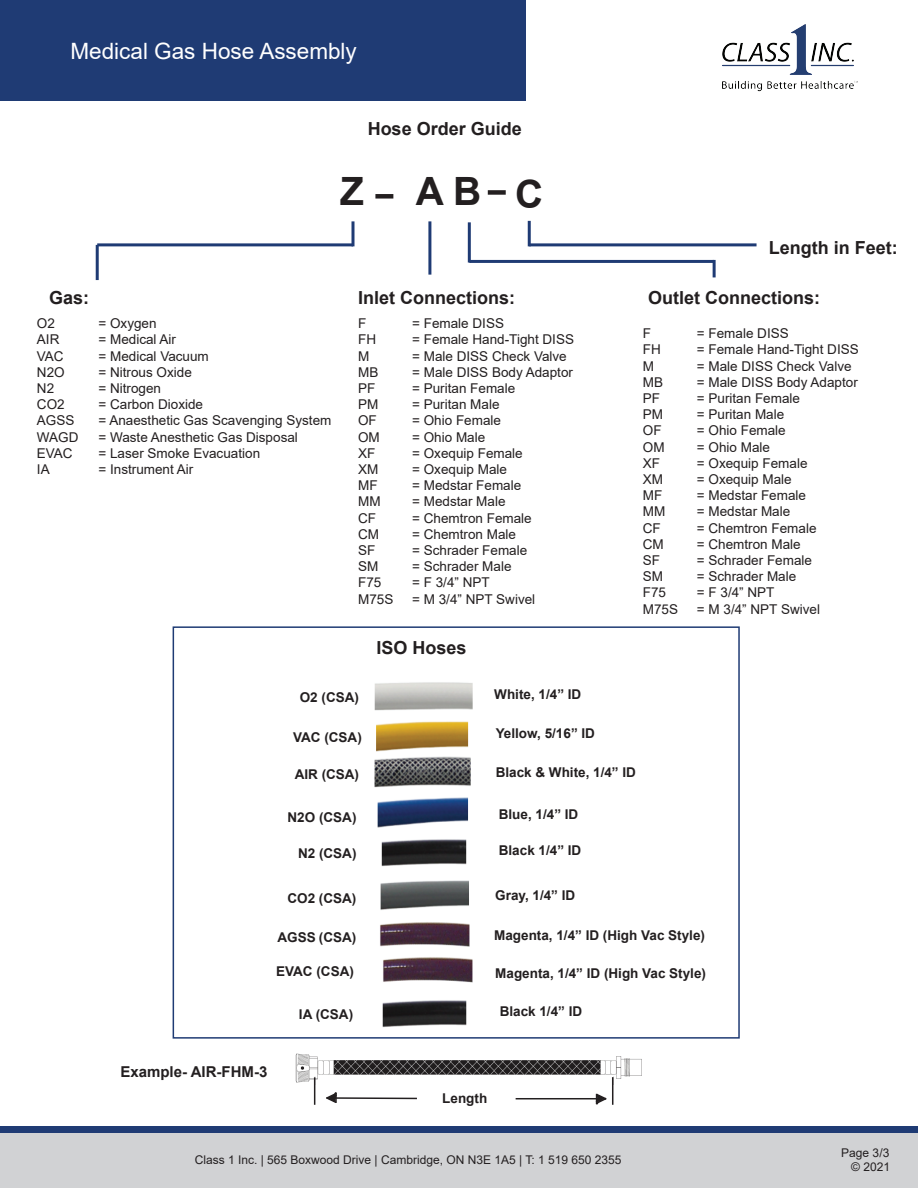
<style>
.page{position:relative;width:918px;height:1188px;background:#fff}
.page>*{position:absolute;margin:0;border:0;box-sizing:border-box;transform-origin:0 0}
.t1{font:700 39px "Arial";color:#231f20}
.t2{font:22.5px "Arial";color:#fff}
.t3{font:700 18px "Arial";color:#231f20}
.t4{font:700 15px "Arial";color:#231f20}
.t5{font:13.5px "Arial";color:#231f20}
.t6{font:700 13.5px "Arial";color:#231f20}
.t7{font:12px/14.4px "Arial";color:#231f20;text-align:right}
</style>
<div class="page">
<div style="left:0;top:0;width:526px;height:100px;background:#1f3b74"></div>
<img style="left:722px;top:24px;width:136px;height:68px">
<div style="left:375px;top:194px;width:18px;height:5px;background:#231f20"></div>
<div style="left:488px;top:190px;width:18px;height:5px;background:#231f20"></div>
<hr style="left:352px;top:221px;width:3px;height:25px;background:#1f3b74">
<hr style="left:97px;top:243px;width:256px;height:3px;background:#1f3b74">
<hr style="left:96px;top:245px;width:3px;height:35px;background:#1f3b74">
<hr style="left:428px;top:221px;width:3px;height:54px;background:#1f3b74">
<div style="left:0;top:1127px;width:918px;height:7px;background:#1f3b74"></div>
<div style="left:0;top:1134px;width:918px;height:54px;background:#d1d2d4"></div>
<hr style="left:468px;top:222px;width:3px;height:41px;background:#1f3b74">
<hr style="left:528px;top:221px;width:3px;height:25px;background:#1f3b74">
<hr style="left:469px;top:260px;width:245px;height:3px;background:#1f3b74">
<hr style="left:529px;top:243px;width:228px;height:3px;background:#1f3b74">
<hr style="left:713px;top:260px;width:3px;height:17px;background:#1f3b74">
<img style="left:295px;top:1053px;width:347px;height:32px">
<svg style="left:314px;top:1077px;width:1px;height:28px"></svg>
<hr style="left:516px;top:1098px;width:81px;height:1px;background:#231f20">
<svg style="left:595px;top:1077px;width:18px;height:28px"></svg>
<hr style="left:336px;top:1097px;width:81px;height:2px;background:#231f20">
<svg style="left:326px;top:1092px;width:12px;height:11px"></svg>
<img style="left:374px;top:682px;width:99px;height:29px">
<img style="left:376px;top:721px;width:93px;height:31px">
<img style="left:374px;top:756px;width:97px;height:32px">
<img style="left:377px;top:798px;width:92px;height:30px">
<img style="left:380px;top:922px;width:90px;height:25px">
<img style="left:381px;top:839px;width:86px;height:28px">
<img style="left:380px;top:880px;width:89px;height:30px">
<img style="left:383px;top:957px;width:90px;height:26px">
<div style="left:173px;top:626px;width:567px;height:413px;border:2px solid #1f3b74"></div>
<img style="left:382px;top:1000px;width:85px;height:28px">
<h2 class="t2" style="left:71px;top:35px;width:288px">Medical Gas Hose Assembly</h2>
<h3 class="t3" style="left:368px;top:116px;width:156px">Hose Order Guide</h3>
<h1 class="t1" style="left:340px;top:164px;width:25px">Z</h1>
<h1 class="t1" style="left:416px;top:164px;width:129px">AB C</h1>
<h3 class="t3" style="left:49px;top:285px;width:42px">Gas:</h3>
<p class="t5" style="left:37px;top:314px;width:20px">O2</p>
<p class="t5" style="left:98px;top:314px;width:60px">= Oxygen</p>
<p class="t5" style="left:37px;top:330px;width:24px">AIR</p>
<p class="t5" style="left:98px;top:330px;width:79px">= Medical Air</p>
<p class="t5" style="left:37px;top:347px;width:28px">VAC</p>
<p class="t5" style="left:98px;top:347px;width:112px">= Medical Vacuum</p>
<p class="t5" style="left:37px;top:363px;width:29px">N2O</p>
<p class="t5" style="left:98px;top:363px;width:95px">= Nitrous Oxide</p>
<p class="t5" style="left:37px;top:379px;width:19px">N2</p>
<p class="t5" style="left:98px;top:379px;width:64px">= Nitrogen</p>
<p class="t5" style="left:37px;top:395px;width:29px">CO2</p>
<p class="t5" style="left:98px;top:395px;width:106px">= Carbon Dioxide</p>
<p class="t5" style="left:37px;top:411px;width:39px">AGSS</p>
<p class="t5" style="left:98px;top:411px;width:234px">= Anaesthetic Gas Scavenging System</p>
<p class="t5" style="left:37px;top:428px;width:43px">WAGD</p>
<p class="t5" style="left:98px;top:428px;width:201px">= Waste Anesthetic Gas Disposal</p>
<p class="t5" style="left:37px;top:444px;width:37px">EVAC</p>
<p class="t5" style="left:98px;top:444px;width:163px">= Laser Smoke Evacuation</p>
<p class="t5" style="left:37px;top:460px;width:14px">IA</p>
<p class="t5" style="left:98px;top:460px;width:96px">= Instrument Air</p>
<h3 class="t3" style="left:358px;top:285px;width:159px">Inlet Connections:</h3>
<p class="t5" style="left:358px;top:314px;width:10px">F</p>
<p class="t5" style="left:412px;top:314px;width:93px">= Female DISS</p>
<p class="t5" style="left:358px;top:330px;width:19px">FH</p>
<p class="t5" style="left:412px;top:330px;width:163px">= Female Hand-Tight DISS</p>
<p class="t5" style="left:358px;top:347px;width:13px">M</p>
<p class="t5" style="left:412px;top:347px;width:156px">= Male DISS Check Valve</p>
<p class="t5" style="left:358px;top:363px;width:22px">MB</p>
<p class="t5" style="left:412px;top:363px;width:162px">= Male DISS Body Adaptor</p>
<p class="t5" style="left:358px;top:379px;width:19px">PF</p>
<p class="t5" style="left:412px;top:379px;width:105px">= Puritan Female</p>
<p class="t5" style="left:358px;top:395px;width:22px">PM</p>
<p class="t5" style="left:412px;top:395px;width:89px">= Puritan Male</p>
<p class="t5" style="left:358px;top:411px;width:20px">OF</p>
<p class="t5" style="left:412px;top:411px;width:90px">= Ohio Female</p>
<p class="t5" style="left:358px;top:428px;width:23px">OM</p>
<p class="t5" style="left:412px;top:428px;width:75px">= Ohio Male</p>
<p class="t5" style="left:358px;top:444px;width:19px">XF</p>
<p class="t5" style="left:412px;top:444px;width:112px">= Oxequip Female</p>
<p class="t5" style="left:358px;top:460px;width:22px">XM</p>
<p class="t5" style="left:412px;top:460px;width:96px">= Oxequip Male</p>
<p class="t5" style="left:358px;top:476px;width:21px">MF</p>
<p class="t5" style="left:412px;top:476px;width:111px">= Medstar Female</p>
<p class="t5" style="left:358px;top:492px;width:24px">MM</p>
<p class="t5" style="left:412px;top:492px;width:95px">= Medstar Male</p>
<p class="t5" style="left:358px;top:509px;width:19px">CF</p>
<p class="t5" style="left:412px;top:509px;width:121px">= Chemtron Female</p>
<p class="t5" style="left:358px;top:525px;width:22px">CM</p>
<p class="t5" style="left:412px;top:525px;width:105px">= Chemtron Male</p>
<p class="t5" style="left:358px;top:541px;width:19px">SF</p>
<p class="t5" style="left:412px;top:541px;width:117px">= Schrader Female</p>
<p class="t5" style="left:358px;top:557px;width:22px">SM</p>
<p class="t5" style="left:412px;top:557px;width:101px">= Schrader Male</p>
<p class="t5" style="left:358px;top:573px;width:25px">F75</p>
<p class="t5" style="left:412px;top:573px;width:79px">= F 3/4” NPT</p>
<p class="t5" style="left:358px;top:590px;width:37px">M75S</p>
<p class="t5" style="left:412px;top:590px;width:125px">= M 3/4” NPT Swivel</p>
<h3 class="t3" style="left:377px;top:635px;width:92px">ISO Hoses</h3>
<h3 class="t3" style="left:769px;top:235px;width:131px">Length in Feet:</h3>
<h3 class="t3" style="left:648px;top:285px;width:174px">Outlet Connections:</h3>
<p class="t5" style="left:643px;top:324px;width:10px">F</p>
<p class="t5" style="left:697px;top:324px;width:93px">= Female DISS</p>
<p class="t5" style="left:643px;top:340px;width:19px">FH</p>
<p class="t5" style="left:697px;top:340px;width:163px">= Female Hand-Tight DISS</p>
<p class="t5" style="left:643px;top:357px;width:13px">M</p>
<p class="t5" style="left:697px;top:357px;width:156px">= Male DISS Check Valve</p>
<p class="t5" style="left:643px;top:373px;width:22px">MB</p>
<p class="t5" style="left:697px;top:373px;width:162px">= Male DISS Body Adaptor</p>
<p class="t5" style="left:643px;top:389px;width:19px">PF</p>
<p class="t5" style="left:697px;top:389px;width:105px">= Puritan Female</p>
<p class="t5" style="left:643px;top:405px;width:22px">PM</p>
<p class="t5" style="left:697px;top:405px;width:89px">= Puritan Male</p>
<p class="t5" style="left:643px;top:421px;width:20px">OF</p>
<p class="t5" style="left:697px;top:421px;width:90px">= Ohio Female</p>
<p class="t5" style="left:643px;top:438px;width:23px">OM</p>
<p class="t5" style="left:697px;top:438px;width:75px">= Ohio Male</p>
<p class="t5" style="left:643px;top:454px;width:19px">XF</p>
<p class="t5" style="left:697px;top:454px;width:112px">= Oxequip Female</p>
<p class="t5" style="left:643px;top:470px;width:22px">XM</p>
<p class="t5" style="left:697px;top:470px;width:96px">= Oxequip Male</p>
<p class="t5" style="left:643px;top:486px;width:21px">MF</p>
<p class="t5" style="left:697px;top:486px;width:111px">= Medstar Female</p>
<p class="t5" style="left:643px;top:502px;width:24px">MM</p>
<p class="t5" style="left:697px;top:502px;width:95px">= Medstar Male</p>
<p class="t5" style="left:643px;top:519px;width:19px">CF</p>
<p class="t5" style="left:697px;top:519px;width:121px">= Chemtron Female</p>
<p class="t5" style="left:643px;top:535px;width:22px">CM</p>
<p class="t5" style="left:697px;top:535px;width:105px">= Chemtron Male</p>
<p class="t5" style="left:643px;top:551px;width:19px">SF</p>
<p class="t5" style="left:697px;top:551px;width:117px">= Schrader Female</p>
<p class="t5" style="left:643px;top:567px;width:22px">SM</p>
<p class="t5" style="left:697px;top:567px;width:101px">= Schrader Male</p>
<p class="t5" style="left:643px;top:583px;width:25px">F75</p>
<p class="t5" style="left:697px;top:583px;width:79px">= F 3/4” NPT</p>
<p class="t5" style="left:643px;top:600px;width:37px">M75S</p>
<p class="t5" style="left:697px;top:600px;width:125px">= M 3/4” NPT Swivel</p>
<p class="t6" style="left:494px;top:685px;width:89px">White, 1/4” ID</p>
<p class="t6" style="left:496px;top:724px;width:101px">Yellow, 5/16” ID</p>
<p class="t6" style="left:496px;top:763px;width:142px">Black &amp; White, 1/4” ID</p>
<p class="t6" style="left:499px;top:804px;width:81px">Blue, 1/4” ID</p>
<p class="t6" style="left:499px;top:841px;width:84px">Black 1/4” ID</p>
<p class="t6" style="left:495px;top:886px;width:82px">Gray, 1/4” ID</p>
<p class="t6" style="left:494px;top:925px;width:212px">Magenta, 1/4” ID (High Vac Style)</p>
<p class="t6" style="left:300px;top:687px;width:61px">O2 (CSA)</p>
<p class="t6" style="left:293px;top:728px;width:70px">VAC (CSA)</p>
<p class="t6" style="left:295px;top:765px;width:66px">AIR (CSA)</p>
<p class="t6" style="left:288px;top:808px;width:70px">N2O (CSA)</p>
<p class="t6" style="left:298px;top:843px;width:60px">N2 (CSA)</p>
<p class="t6" style="left:287px;top:889px;width:70px">CO2 (CSA)</p>
<p class="t6" style="left:277px;top:928px;width:80px">AGSS (CSA)</p>
<p class="t6" style="left:276px;top:961px;width:79px">EVAC (CSA)</p>
<p class="t6" style="left:495px;top:964px;width:212px">Magenta, 1/4” ID (High Vac Style)</p>
<p class="t6" style="left:299px;top:1004px;width:56px">IA (CSA)</p>
<p class="t6" style="left:500px;top:1002px;width:84px">Black 1/4” ID</p>
<p class="t4" style="left:120px;top:1061px;width:148px">Example- AIR-FHM-3</p>
<p class="t6" style="left:442px;top:1089px;width:46px">Length</p>
<p class="t7" style="left:195px;top:1152px;width:428px">Class 1 Inc. | 565 Boxwood Drive | Cambridge, ON N3E 1A5 | T: 1 519 650 2355</p>
<p class="t7" style="left:841px;top:1146px;width:50px">Page 3/3 © 2021</p>
</div>
